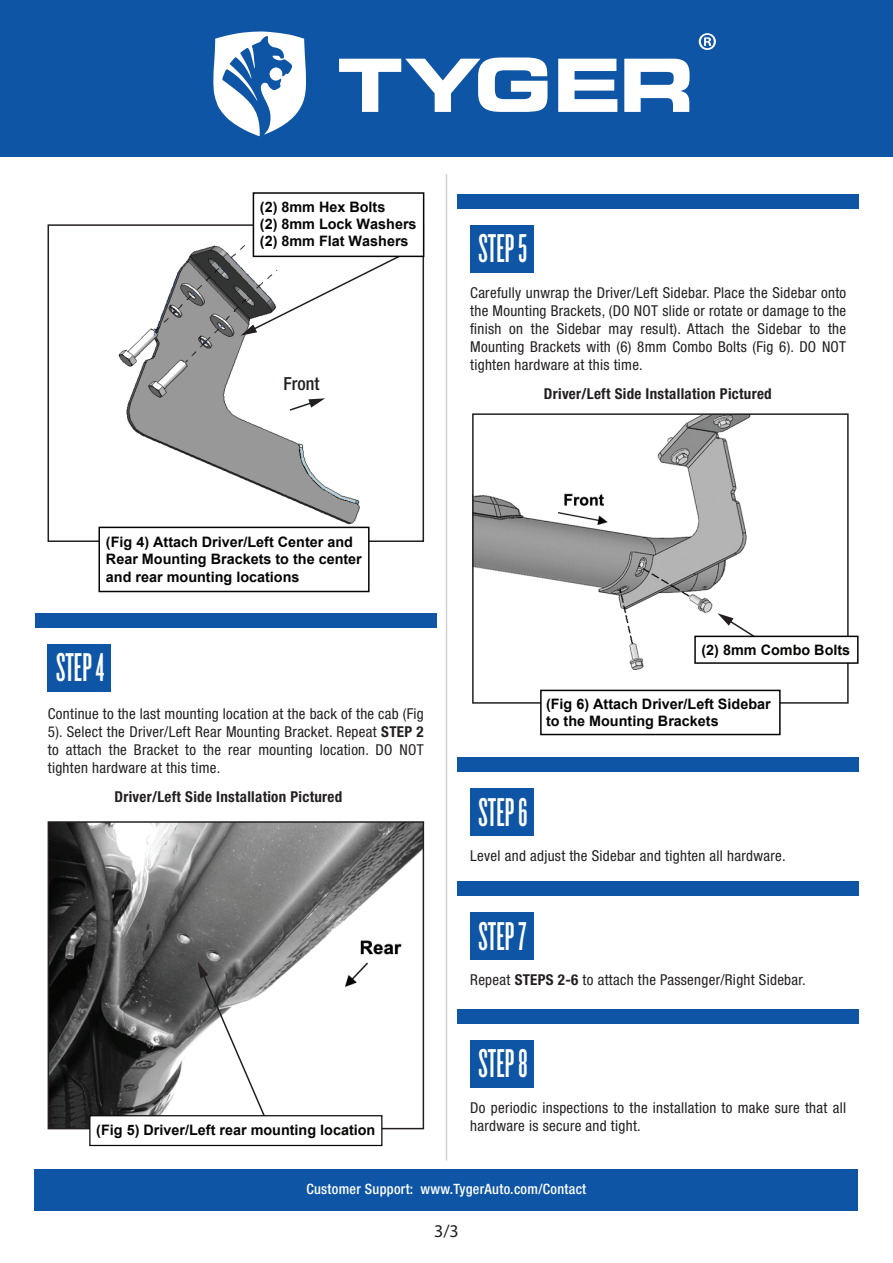
<style>
.page{position:relative;width:893px;height:1263px;background:#fff}
.page>*{position:absolute;margin:0;border:0;box-sizing:border-box;transform-origin:0 0}
.t1{font:41.85px "Knockout HTF46 Flyweight";color:#fff}
.t2{font:500 condensed 18px "Helvetica Neue LT Std";color:#231f20}
.t3{font:18px "Myriad Pro";color:#231f20}
.t4{font:condensed 15px/18px "Helvetica Neue LT Std";letter-spacing:.02em;color:#231f20;text-align:justify}
.t5{font:700 condensed 15px "Helvetica Neue LT Std";letter-spacing:.02em;color:#231f20}
.t6{font:700 14.4px/17.2px "Arial";color:#050504}
.t7{font:500 condensed 14.25px "Helvetica Neue LT Std";letter-spacing:.02em;color:#fff}
.s1{font-weight:700}
</style>
<div class="page">
<div style="left:35px;top:1169px;width:823px;height:41px;background:#0e55a5"></div>
<hr style="left:446px;top:174px;width:1px;height:986px;background:#d1d2d4">
<div style="left:0;top:0;width:893px;height:157px;background:#0e55a5"></div>
<svg style="left:339px;top:58px;width:208px;height:54px"></svg>
<svg style="left:558px;top:59px;width:59px;height:53px"></svg>
<svg style="left:624px;top:59px;width:65px;height:53px"></svg>
<svg style="left:213px;top:31px;width:93px;height:105px"></svg>
<svg style="left:699px;top:33px;width:17px;height:17px"></svg>
<div style="left:48px;top:644px;width:63px;height:47px;background:#0e55a5"></div>
<div style="left:35px;top:613px;width:402px;height:14px;background:#0e55a5"></div>
<div style="left:470px;top:225px;width:63px;height:47px;background:#0e55a5"></div>
<div style="left:457px;top:194px;width:402px;height:15px;background:#0e55a5"></div>
<div style="left:470px;top:788px;width:63px;height:48px;background:#0e55a5"></div>
<div style="left:457px;top:757px;width:402px;height:15px;background:#0e55a5"></div>
<div style="left:470px;top:912px;width:63px;height:47px;background:#0e55a5"></div>
<div style="left:457px;top:881px;width:402px;height:15px;background:#0e55a5"></div>
<div style="left:470px;top:1040px;width:63px;height:47px;background:#0e55a5"></div>
<div style="left:457px;top:1009px;width:402px;height:14px;background:#0e55a5"></div>
<img style="left:51px;top:824px;width:370px;height:302px">
<div style="left:48px;top:821px;width:376px;height:308px;border:2px solid #231f20"></div>
<img style="left:98px;top:241px;width:272px;height:286px">
<div style="left:48px;top:224px;width:376px;height:318px;border:2px solid #231f20"></div>
<div style="left:98px;top:527px;width:272px;height:65px;background:#fff;border:2px solid #050504"></div>
<img style="left:475px;top:416px;width:371px;height:274px">
<div style="left:472px;top:413px;width:377px;height:291px;border:2px solid #231f20"></div>
<div style="left:540px;top:690px;width:241px;height:45px;background:#fff;border:2px solid #050504"></div>
<svg style="left:241px;top:246px;width:177px;height:90px"></svg>
<div style="left:253px;top:192px;width:171px;height:65px;background:#fff;border:2px solid #050504"></div>
<svg style="left:198px;top:962px;width:73px;height:153px"></svg>
<div style="left:89px;top:1115px;width:293px;height:31px;background:#fff;border:1px solid #050504"></div>
<svg style="left:717px;top:613px;width:59px;height:23px"></svg>
<div style="left:694px;top:636px;width:165px;height:28px;background:#fff;border:2px solid #050504"></div>
<div style="left:290px;top:345px;width:96px;height:64px;background:#fff"></div>
<svg style="left:289px;top:398px;width:36px;height:14px"></svg>
<p class="t6" style="left:260px;top:198px;width:158px">(2) 8mm Hex Bolts<br>(2) 8mm Lock Washers (2) 8mm Flat Washers</p>
<p class="t2" style="left:284px;top:372px;width:37px">Front</p>
<h1 class="t1" style="left:478px;top:228px;width:50px">STEP 5</h1>
<p class="t4" style="left:470px;top:284px;width:377px">Carefully unwrap the Driver/Left Sidebar. Place the Sidebar onto the Mounting Brackets, (DO NOT slide or rotate or damage to the finish on the Sidebar may result). Attach the Sidebar to the Mounting Brackets with (6) 8mm Combo Bolts (Fig 6). DO NOT tighten hardware at this time.</p>
<p class="t5" style="left:544px;top:385px;width:229px">Driver/Left Side Installation Pictured</p>
<p class="t6" style="left:106px;top:534px;width:257px">(Fig 4) Attach Driver/Left Center and<br>Rear Mounting Brackets to the center and rear mounting locations</p>
<h1 class="t1" style="left:56px;top:647px;width:50px">STEP 4</h1>
<p class="t4" style="left:48px;top:704px;width:377px">Continue to the last mounting location at the back of the cab (Fig 5). Select the Driver/Left Rear Mounting Bracket. Repeat <span class="s1">STEP 2 </span>to attach the Bracket to the rear mounting location. DO NOT tighten hardware at this time.</p>
<p class="t5" style="left:114px;top:788px;width:229px">Driver/Left Side Installation Pictured</p>
<p class="t6" style="left:96px;top:1122px;width:281px">(Fig 5) Driver/Left rear mounting location</p>
<p class="t6" style="left:701px;top:642px;width:150px">(2) 8mm Combo Bolts</p>
<p class="t6" style="left:546px;top:696px;width:226px">(Fig 6) Attach Driver/Left Sidebar to the Mounting Brackets</p>
<h1 class="t1" style="left:478px;top:792px;width:51px">STEP 6</h1>
<p class="t4" style="left:470px;top:847px;width:317px">Level and adjust the Sidebar and tighten all hardware.</p>
<h1 class="t1" style="left:478px;top:915px;width:49px">STEP 7</h1>
<p class="t4" style="left:470px;top:971px;width:337px">Repeat <span class="s1">STEPS 2-6</span> to attach the Passenger/Right Sidebar.</p>
<h1 class="t1" style="left:478px;top:1043px;width:51px">STEP 8</h1>
<p class="t4" style="left:470px;top:1099px;width:377px">Do periodic inspections to the installation to make sure that all hardware is secure and tight.</p>
<p class="t7" style="left:306px;top:1180px;width:281px">Customer Support: www.TygerAuto.com/Contact</p>
<p class="t3" style="left:434px;top:1220px;width:26px">3/3</p>
</div>
